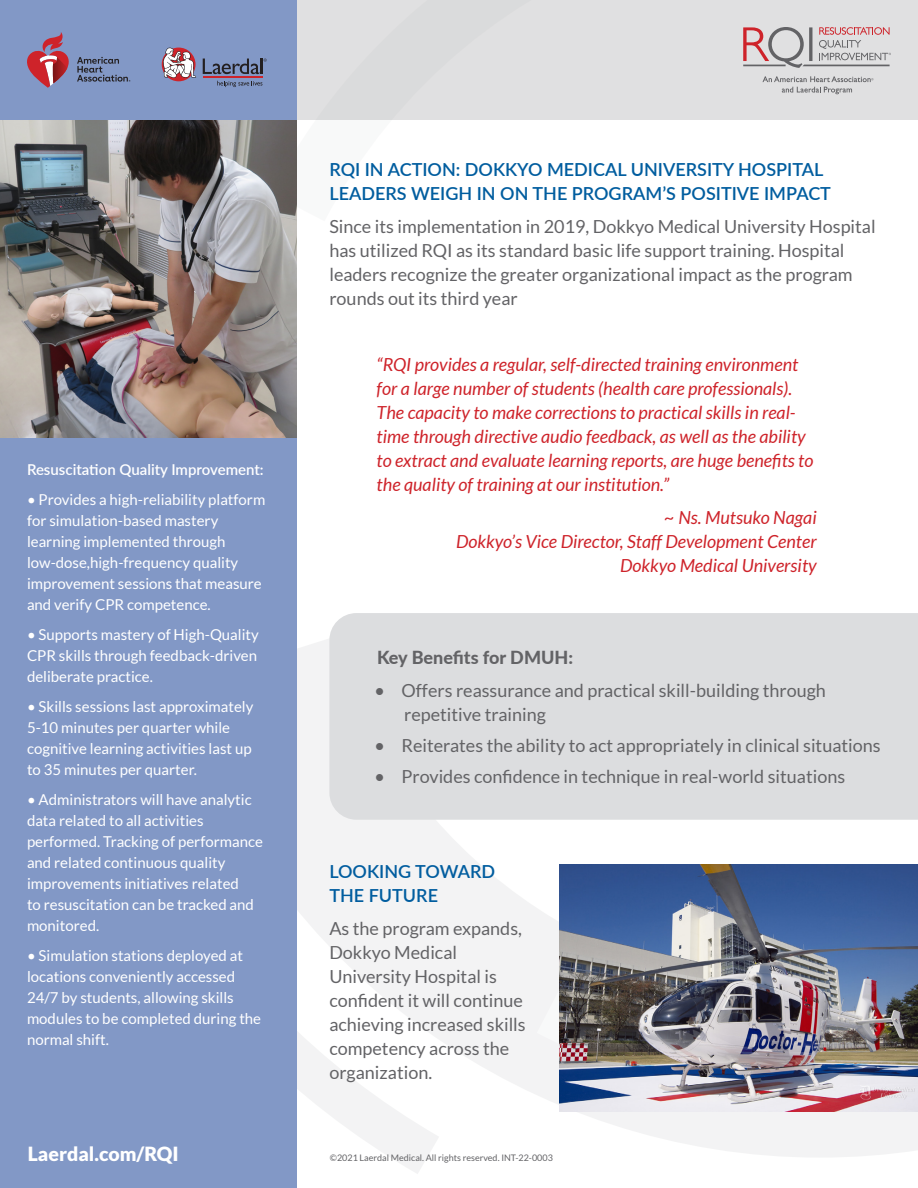
<style>
.page{position:relative;width:918px;height:1188px;background:#fff}
.page>*{position:absolute;margin:0;border:0;box-sizing:border-box;transform-origin:0 0}
.t1{font:900 19.5px "Lato";color:#fff}
.Main_Body_Copy{font:italic 18px/24px "Lato";color:#ce232a}
.Main_Body_Copy-2{font:18px/24px "Lato";color:#636366}
.Sidebar_Quotes{font:18px/24px "Lato";color:#636366}
.Main_Body_Copy-3{font:600 18px/24px "Lato";color:#015d9f}
.Sidebar_Quotes-2{font:800 18px "Lato";color:#636366}
.Main_Body_Copy-4{font:15px/21px "Lato";color:#fff}
.Main_Body_Copy-5{font:600 15px "Lato";color:#fff}
.t2{font:9px "Lato";color:#636366}
.s1{font-weight:500;font-style:italic}
</style>
<div class="page">
<svg style="left:439px;top:825px;width:479px;height:332px"></svg>
<svg style="left:297px;top:639px;width:142px;height:535px;fill:#f3f3f4"></svg>
<div style="left:0;top:0;width:297px;height:1188px;background:#8298c6"></div>
<div style="left:297px;top:0;width:621px;height:120px;background:#e0e0e1"></div>
<img style="left:0;top:120px;width:297px;height:317px">
<svg style="left:77px;top:57px;width:53px;height:25px"></svg>
<svg style="left:27px;top:32px;width:42px;height:56px"></svg>
<div style="left:162px;top:48px;width:34px;height:33px;background:#ce232a;border-radius:50%"></div>
<svg style="left:217px;top:81px;width:45px;height:6px"></svg>
<hr style="left:203px;top:77px;width:59px;height:1px;background:#ce232a">
<svg style="left:161px;top:47px;width:35px;height:31px"></svg>
<svg style="left:203px;top:59px;width:64px;height:15px"></svg>
<svg style="left:762px;top:76px;width:111px;height:18px"></svg>
<svg style="left:743px;top:27px;width:148px;height:41px"></svg>
<div style="left:329px;top:613px;width:589px;height:207px;background:#dcdddf"></div>
<img style="left:559px;top:864px;width:359px;height:247px">
<p class="Main_Body_Copy-5" style="left:27px;top:459px;width:238px">Resuscitation Quality Improvement:</p>
<p class="Main_Body_Copy-4" style="left:27px;top:489px;width:240px">• Provides a high-reliability platform for simulation-based mastery learning implemented through low-dose,high-frequency quality improvement sessions that measure and verify CPR competence.</p>
<p class="Main_Body_Copy-4" style="left:27px;top:624px;width:233px">• Supports mastery of High-Quality<br>CPR skills through feedback-driven deliberate practice.</p>
<p class="Main_Body_Copy-4" style="left:27px;top:696px;width:228px">• Skills sessions last approximately 5-10 minutes per quarter while cognitive learning activities last up to 35 minutes per quarter.</p>
<p class="Main_Body_Copy-4" style="left:27px;top:789px;width:237px">• Administrators will have analytic data related to all activities performed. Tracking of performance and related continuous quality improvements initiatives related<br>to resuscitation can be tracked and monitored.</p>
<p class="Main_Body_Copy-4" style="left:27px;top:945px;width:236px">• Simulation stations deployed at locations conveniently accessed<br>24/7 by students, allowing skills modules to be completed during the normal shift.</p>
<p class="t1" style="left:28px;top:1142px;width:152px">Laerdal.com/RQI</p>
<p class="Main_Body_Copy-3" style="left:329px;top:157px;width:503px">RQI IN ACTION: DOKKYO MEDICAL UNIVERSITY HOSPITAL<br>LEADERS WEIGH IN ON THE PROGRAM’S POSITIVE IMPACT</p>
<p class="Main_Body_Copy-2" style="left:329px;top:215px;width:548px">Since its implementation in 2019, Dokkyo Medical University Hospital has utilized RQI as its standard basic life support training. Hospital leaders recognize the greater organizational impact as the program rounds out its third year</p>
<p class="Main_Body_Copy" style="left:377px;top:353px;width:438px">“RQI provides a regular, self-directed training environment for a large number of students (health care professionals).<br>The capacity to make corrections to practical skills in real&shy;time through directive audio feedback, as well as the ability to extract and evaluate learning reports, are huge benefits to the quality of training at our institution.”</p>
<p class="Main_Body_Copy" style="left:456px;top:506px;width:362px;text-align:right">~ Ns. Mutsuko Nagai<br>Dokkyo’s Vice Director, Staff Development Center<br>Dokkyo Medical University</p>
<p class="Sidebar_Quotes-2" style="left:377px;top:644px;width:198px">Key Benefits for DMUH:</p>
<p class="Sidebar_Quotes" style="left:404px;top:679px;width:423px;text-indent:-30px"><span class="s1">•</span> Offers reassurance and practical skill-building through repetitive training</p>
<p class="Sidebar_Quotes" style="left:375px;top:734px;width:508px"><span class="s1">•</span> Reiterates the ability to act appropriately in clinical situations</p>
<p class="Sidebar_Quotes" style="left:375px;top:764px;width:472px"><span class="s1">•</span> Provides confidence in technique in real-world situations</p>
<p class="Main_Body_Copy-3" style="left:329px;top:859px;width:167px">LOOKING TOWARD<br>THE FUTURE</p>
<p class="Main_Body_Copy-2" style="left:329px;top:917px;width:198px">As the program expands,<br>Dokkyo Medical<br>University Hospital is confident it will continue achieving increased skills competency across the organization.</p>
<p class="t2" style="left:330px;top:1153px;width:225px">©2021 Laerdal Medical. All rights reserved. INT-22-0003</p>
</div>
